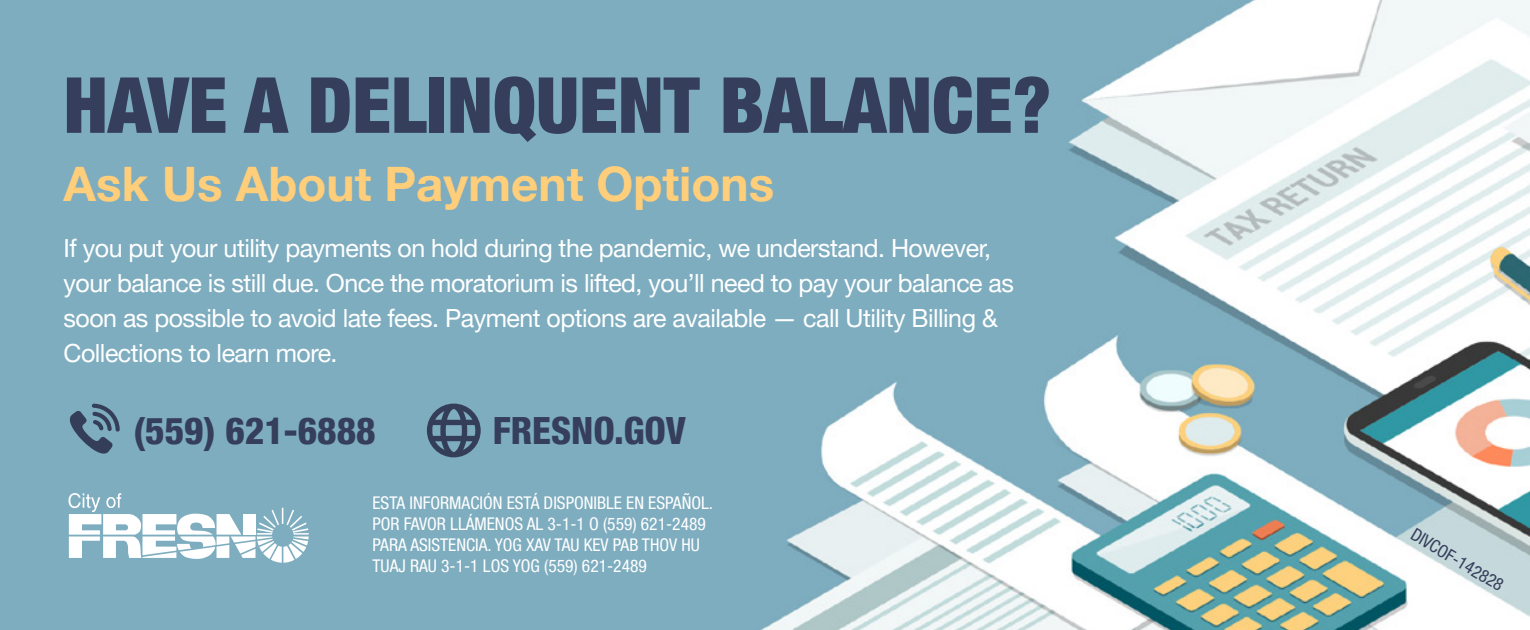
<style>
.page{position:relative;width:1530px;height:630px;background:#fff}
.page>*{position:absolute;margin:0;border:0;box-sizing:border-box;transform-origin:0 0}
.E_Header{font:900 condensed 77.5px "Helvetica Neue LT Pro";color:#353e5a}
.E_Sub{font:700 47.5px "Helvetica Neue LT Pro";color:#ffce7b}
.E_CTA{font:800 condensed 37.5px "Helvetica Neue LT Pro";color:#353e5a}
.E_Para{font:25px/35px "Helvetica Neue LT Pro";letter-spacing:-.02em;color:#fff}
.Disclaimer{font:condensed 17.5px/21px "Helvetica Neue LT Pro";color:#fff}
.E_Code{font:condensed 17.5px "Helvetica Neue LT Pro";color:#353e5a}
</style>
<div class="page">
<img style="left:0;top:0;width:1530px;height:630px">
<svg style="left:69px;top:493px;width:240px;height:70px"></svg>
<svg style="left:68px;top:404px;width:52px;height:51px;background:#63859a"></svg>
<svg style="left:427px;top:404px;width:54px;height:53px;background:#556f86"></svg>
<h1 class="E_Header" style="left:63px;top:59px;width:989px">HAVE A DELINQUENT BALANCE?</h1>
<h2 class="E_Sub" style="left:63px;top:155px;width:712px">Ask Us About Payment Options</h2>
<p class="E_Para" style="left:63px;top:230px;width:952px">If you put your utility payments on hold during the pandemic, we understand. However, your balance is still due. Once the moratorium is lifted, you’ll need to pay your balance as soon as possible to avoid late fees. Payment options are available — call Utility Billing &amp; Collections to learn more.</p>
<p class="E_CTA" style="left:134px;top:407px;width:244px">(559) 621-6888</p>
<p class="E_CTA" style="left:493px;top:407px;width:195px">FRESNO.GOV</p>
<p class="Disclaimer" style="left:372px;top:492px;width:342px">ESTA INFORMACIÓN ESTÁ DISPONIBLE EN ESPAÑOL.<br>POR FAVOR LLÁMENOS AL 3-1-1 O (559) 621-2489<br>PARA ASISTENCIA. YOG XAV TAU KEV PAB THOV HU TUAJ RAU 3-1-1 LOS YOG (559) 621-2489</p>
<p class="E_Code" style="left:1418px;top:524px;width:106px;rotate:31deg">DIVCOF-142828</p>
</div>
